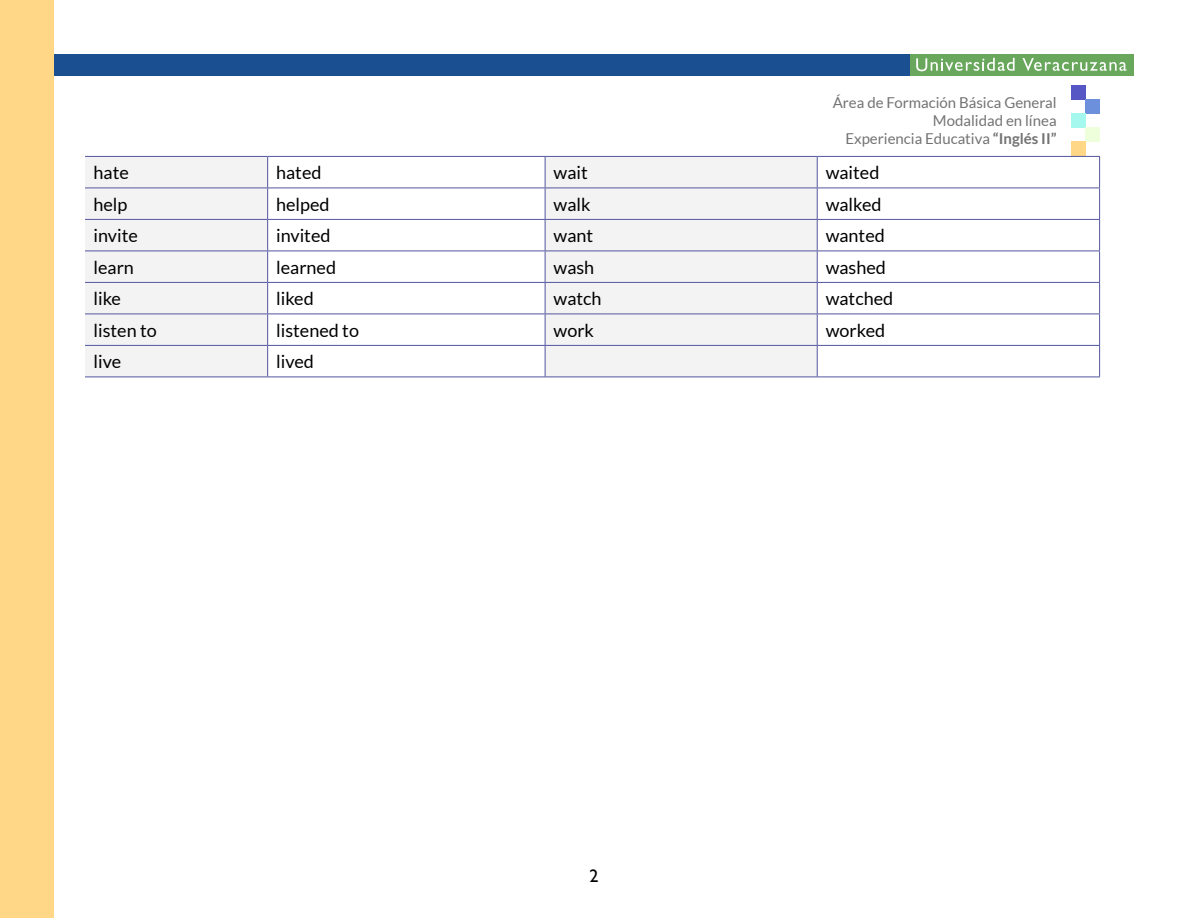
<style>
.page{position:relative;width:1188px;height:918px;background:#fff}
.page>*{position:absolute;margin:0;border:0;box-sizing:border-box;transform-origin:0 0}
.t1{font:18px "Lato";color:#000}
.t2{font:18px "Gill Sans";color:#000}
.t3{font:15px/18px "Lato";color:#747373;text-align:right}
.s1{font-weight:700}
</style>
<div class="page">
<div style="left:908px;top:54px;width:226px;height:22px;background:#68a75c"></div>
<svg style="left:916px;top:58px;width:99px;height:13px"></svg>
<svg style="left:1022px;top:58px;width:105px;height:13px"></svg>
<div style="left:54px;top:54px;width:856px;height:21px;background:#1a4f92"></div>
<div style="left:0;top:0;width:54px;height:918px;background:#ffd786"></div>
<div style="left:1072px;top:85px;width:14px;height:14px;background:#5656c4"></div>
<div style="left:1086px;top:99px;width:14px;height:15px;background:#6d90dc"></div>
<div style="left:1072px;top:114px;width:14px;height:14px;background:#a4f8ed"></div>
<div style="left:1086px;top:128px;width:14px;height:14px;background:#edffdb"></div>
<div style="left:1072px;top:142px;width:14px;height:14px;background:#ffd786"></div>
<div style="left:85px;top:157px;width:182px;height:220px;background:#f3f3f3"></div>
<svg style="left:268px;top:157px;width:277px;height:220px"></svg>
<div style="left:546px;top:157px;width:271px;height:220px;background:#f3f3f3"></div>
<svg style="left:818px;top:187px;width:281px;height:190px"></svg>
<hr style="left:267px;top:157px;width:1px;height:31px;background:#52569f">
<hr style="left:545px;top:157px;width:1px;height:31px;background:#52569f">
<hr style="left:817px;top:157px;width:1px;height:31px;background:#52569f">
<hr style="left:1099px;top:157px;width:1px;height:31px;background:#52569f">
<hr style="left:267px;top:188px;width:1px;height:31px;background:#52569f">
<hr style="left:545px;top:188px;width:1px;height:31px;background:#52569f">
<hr style="left:817px;top:188px;width:1px;height:31px;background:#52569f">
<hr style="left:1099px;top:188px;width:1px;height:31px;background:#52569f">
<hr style="left:267px;top:220px;width:1px;height:31px;background:#52569f">
<hr style="left:545px;top:220px;width:1px;height:31px;background:#52569f">
<hr style="left:817px;top:220px;width:1px;height:31px;background:#52569f">
<hr style="left:1099px;top:220px;width:1px;height:31px;background:#52569f">
<hr style="left:267px;top:251px;width:1px;height:31px;background:#52569f">
<hr style="left:545px;top:251px;width:1px;height:31px;background:#52569f">
<hr style="left:817px;top:251px;width:1px;height:31px;background:#52569f">
<hr style="left:1099px;top:251px;width:1px;height:31px;background:#52569f">
<hr style="left:267px;top:283px;width:1px;height:31px;background:#52569f">
<hr style="left:545px;top:283px;width:1px;height:31px;background:#52569f">
<hr style="left:817px;top:283px;width:1px;height:31px;background:#52569f">
<hr style="left:1099px;top:283px;width:1px;height:31px;background:#52569f">
<hr style="left:267px;top:314px;width:1px;height:31px;background:#52569f">
<hr style="left:545px;top:314px;width:1px;height:31px;background:#52569f">
<hr style="left:817px;top:314px;width:1px;height:31px;background:#52569f">
<hr style="left:1099px;top:314px;width:1px;height:31px;background:#52569f">
<hr style="left:267px;top:346px;width:1px;height:31px;background:#52569f">
<hr style="left:545px;top:346px;width:1px;height:31px;background:#52569f">
<hr style="left:817px;top:346px;width:1px;height:31px;background:#52569f">
<hr style="left:1099px;top:346px;width:1px;height:31px;background:#52569f">
<hr style="left:85px;top:156px;width:183px;height:1px;background:#52569f">
<hr style="left:268px;top:156px;width:277px;height:1px;background:#52569f">
<hr style="left:85px;top:188px;width:183px;height:1px;background:#52569f">
<hr style="left:268px;top:188px;width:277px;height:1px;background:#52569f">
<hr style="left:85px;top:219px;width:183px;height:1px;background:#52569f">
<hr style="left:268px;top:219px;width:277px;height:1px;background:#52569f">
<hr style="left:85px;top:251px;width:183px;height:1px;background:#52569f">
<hr style="left:268px;top:251px;width:277px;height:1px;background:#52569f">
<hr style="left:85px;top:282px;width:183px;height:1px;background:#52569f">
<hr style="left:268px;top:282px;width:277px;height:1px;background:#52569f">
<hr style="left:85px;top:314px;width:183px;height:1px;background:#52569f">
<hr style="left:268px;top:314px;width:277px;height:1px;background:#52569f">
<hr style="left:85px;top:345px;width:183px;height:1px;background:#52569f">
<hr style="left:268px;top:345px;width:277px;height:1px;background:#52569f">
<hr style="left:85px;top:377px;width:183px;height:1px;background:#52569f">
<hr style="left:268px;top:377px;width:277px;height:1px;background:#52569f">
<hr style="left:545px;top:156px;width:272px;height:1px;background:#52569f">
<hr style="left:817px;top:156px;width:283px;height:1px;background:#52569f">
<hr style="left:545px;top:188px;width:272px;height:1px;background:#52569f">
<hr style="left:817px;top:188px;width:283px;height:1px;background:#52569f">
<hr style="left:545px;top:219px;width:272px;height:1px;background:#52569f">
<hr style="left:817px;top:219px;width:283px;height:1px;background:#52569f">
<hr style="left:545px;top:251px;width:272px;height:1px;background:#52569f">
<hr style="left:817px;top:251px;width:283px;height:1px;background:#52569f">
<hr style="left:545px;top:282px;width:272px;height:1px;background:#52569f">
<hr style="left:817px;top:282px;width:283px;height:1px;background:#52569f">
<hr style="left:545px;top:314px;width:272px;height:1px;background:#52569f">
<hr style="left:817px;top:314px;width:283px;height:1px;background:#52569f">
<hr style="left:545px;top:345px;width:272px;height:1px;background:#52569f">
<hr style="left:817px;top:345px;width:283px;height:1px;background:#52569f">
<hr style="left:545px;top:377px;width:272px;height:1px;background:#52569f">
<hr style="left:817px;top:377px;width:283px;height:1px;background:#52569f">
<p class="t3" style="left:833px;top:94px;width:225px">Área de Formación Básica General<br>Modalidad en línea<br>Experiencia Educativa <span class="s1">“Inglés II”</span></p>
<p class="t1" style="left:94px;top:163px;width:37px">hate</p>
<p class="t1" style="left:276px;top:163px;width:47px">hated</p>
<p class="t1" style="left:554px;top:163px;width:36px">wait</p>
<p class="t1" style="left:826px;top:163px;width:55px">waited</p>
<p class="t1" style="left:94px;top:194px;width:35px">help</p>
<p class="t1" style="left:276px;top:194px;width:55px">helped</p>
<p class="t1" style="left:554px;top:194px;width:38px">walk</p>
<p class="t1" style="left:826px;top:194px;width:57px">walked</p>
<p class="t1" style="left:94px;top:226px;width:46px">invite</p>
<p class="t1" style="left:276px;top:226px;width:56px">invited</p>
<p class="t1" style="left:554px;top:226px;width:41px">want</p>
<p class="t1" style="left:826px;top:226px;width:61px">wanted</p>
<p class="t1" style="left:94px;top:257px;width:42px">learn</p>
<p class="t1" style="left:276px;top:257px;width:61px">learned</p>
<p class="t1" style="left:554px;top:257px;width:42px">wash</p>
<p class="t1" style="left:826px;top:257px;width:62px">washed</p>
<p class="t1" style="left:94px;top:289px;width:29px">like</p>
<p class="t1" style="left:276px;top:289px;width:39px">liked</p>
<p class="t1" style="left:554px;top:289px;width:50px">watch</p>
<p class="t1" style="left:826px;top:289px;width:69px">watched</p>
<p class="t1" style="left:94px;top:320px;width:65px">listen to</p>
<p class="t1" style="left:276px;top:320px;width:84px">listened to</p>
<p class="t1" style="left:554px;top:320px;width:42px">work</p>
<p class="t1" style="left:826px;top:320px;width:61px">worked</p>
<p class="t1" style="left:94px;top:352px;width:29px">live</p>
<p class="t1" style="left:276px;top:352px;width:39px">lived</p>
<p class="t2" style="left:590px;top:866px;width:10px">2</p>
</div>
